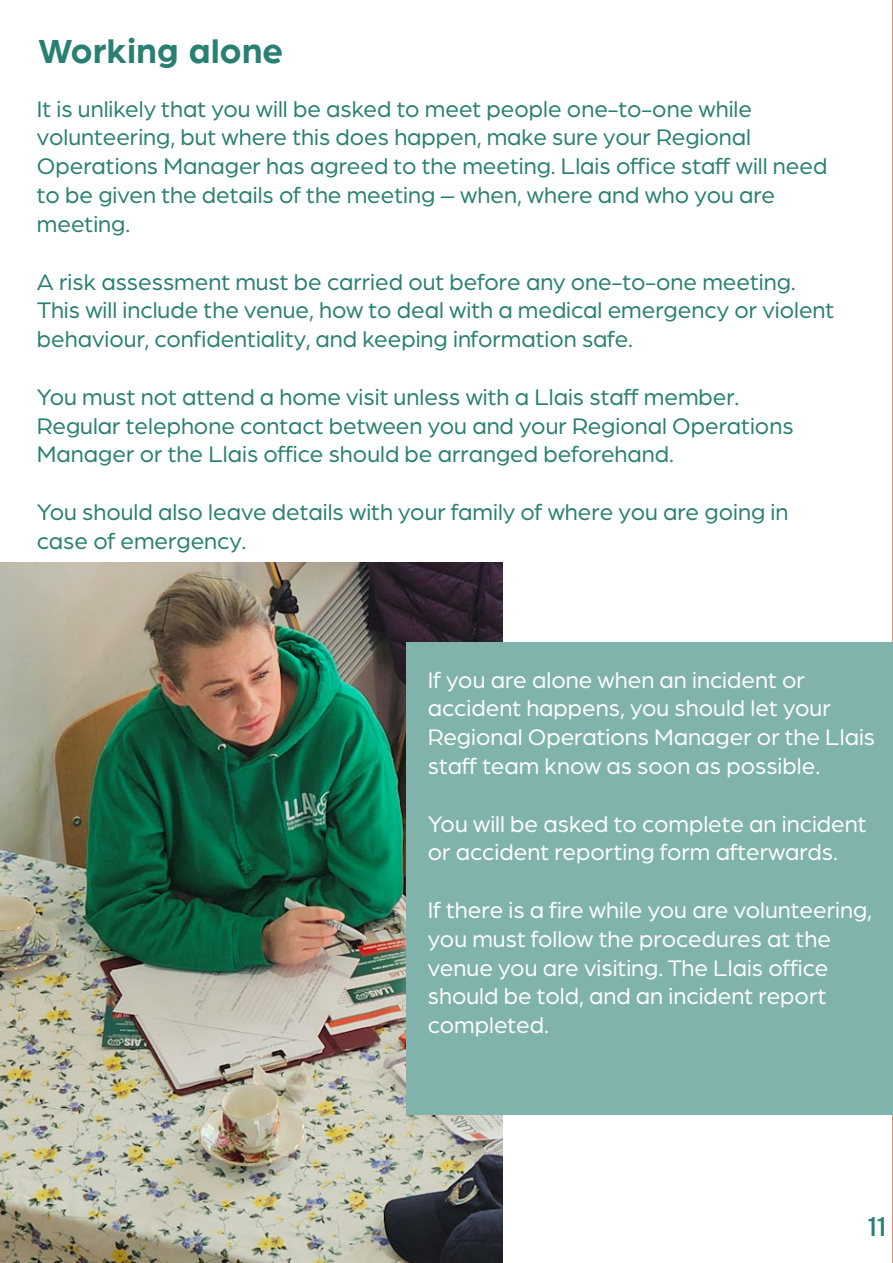
<style>
.page{position:relative;width:893px;height:1263px;background:#fff}
.page>*{position:absolute;margin:0;border:0;box-sizing:border-box;transform-origin:0 0}
.Main_Paragraph_Style{font:700 36px "Arboria";color:#298072}
.t1{font:27px "Bebas Neue";color:#298072}
.Main_Paragraph_Style-2{font:24px/28.8px "Arboria";color:#298072}
.Main_Paragraph_Style-3{font:24px/28.8px "Arboria";color:#fff}
</style>
<div class="page">
<img style="left:0;top:562px;width:502px;height:701px">
<div style="left:407px;top:642px;width:486px;height:472px;background:#7fb3ac"></div>
<p class="Main_Paragraph_Style" style="left:38px;top:26px;width:246px">Working alone</p>
<p class="Main_Paragraph_Style-2" style="left:37px;top:93px;width:792px">It is unlikely that you will be asked to meet people one-to-one while volunteering, but where this does happen, make sure your Regional Operations Manager has agreed to the meeting. Llais office staff will need to be given the details of the meeting – when, where and who you are meeting.</p>
<p class="Main_Paragraph_Style-2" style="left:37px;top:266px;width:799px">A risk assessment must be carried out before any one-to-one meeting.<br>This will include the venue, how to deal with a medical emergency or violent behaviour, confidentiality, and keeping information safe.</p>
<p class="Main_Paragraph_Style-2" style="left:37px;top:381px;width:704px">You must not attend a home visit unless with a Llais staff member.</p>
<p class="Main_Paragraph_Style-2" style="left:37px;top:410px;width:758px">Regular telephone contact between you and your Regional Operations<br>Manager or the Llais office should be arranged beforehand.</p>
<p class="Main_Paragraph_Style-2" style="left:37px;top:496px;width:753px">You should also leave details with your family of where you are going in case of emergency.</p>
<p class="Main_Paragraph_Style-3" style="left:428px;top:664px;width:449px">If you are alone when an incident or accident happens, you should let your Regional Operations Manager or the Llais staff team know as soon as possible.</p>
<p class="Main_Paragraph_Style-3" style="left:428px;top:808px;width:440px">You will be asked to complete an incident or accident reporting form afterwards.</p>
<p class="Main_Paragraph_Style-3" style="left:428px;top:895px;width:446px">If there is a fire while you are volunteering, you must follow the procedures at the venue you are visiting. The Llais office should be told, and an incident report completed.</p>
<p class="t1" style="left:866px;top:1211px;width:22px">11</p>
</div>
